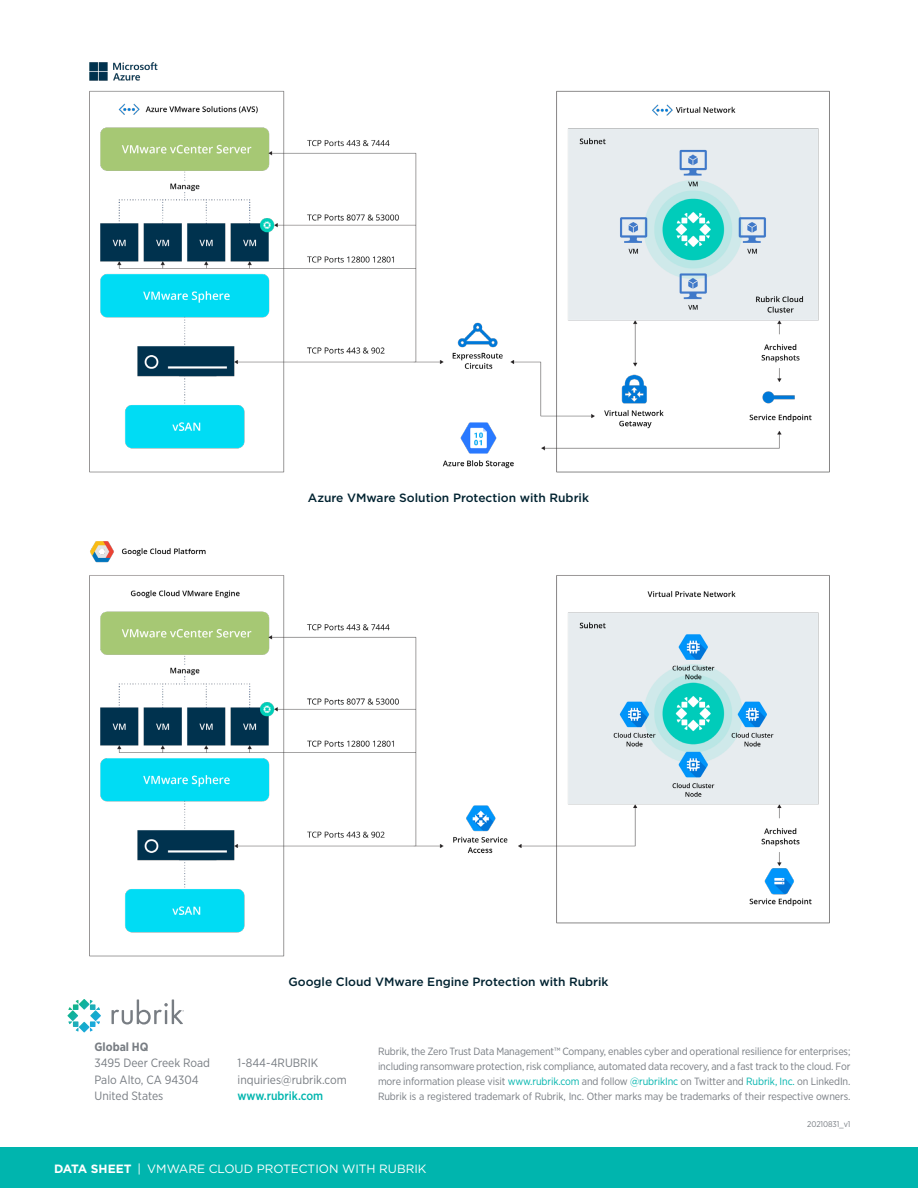
<style>
.page{position:relative;width:918px;height:1188px;background:#fff}
.page>*{position:absolute;margin:0;border:0;box-sizing:border-box;transform-origin:0 0}
.DATA_figure_text{font:500 12px "Gotham";color:#002230}
.t1{font:12px/16.5px "Gotham Narrow";color:#787d83}
.t2{font:12px "Gotham";color:#fff}
.t3{font:500 12px "Gotham Narrow";color:#00b5ae}
.t4{font:700 12px "Gotham Narrow";color:#787d83}
.t5{font:10.5px/15px "Gotham Narrow";letter-spacing:-.01em;color:#787d83;text-align:justify}
.t6{font:8.25px "Gotham Narrow";letter-spacing:-.01em;color:#787d83}
.s1{color:#00b5ae}
.s2{font-weight:700}
</style>
<div class="page">
<div style="left:0;top:1148px;width:918px;height:40px;background:#00b5ae"></div>
<svg style="left:68px;top:999px;width:33px;height:33px"></svg>
<svg style="left:112px;top:999px;width:72px;height:26px"></svg>
<img style="left:89px;top:62px;width:741px;height:411px">
<img style="left:89px;top:541px;width:741px;height:416px">
<p class="DATA_figure_text" style="left:308px;top:490px;width:283px">Azure VMware Solution Protection with Rubrik</p>
<p class="DATA_figure_text" style="left:288px;top:973px;width:322px">Google Cloud VMware Engine Protection with Rubrik</p>
<p class="t4" style="left:94px;top:1039px;width:55px">Global HQ</p>
<p class="t1" style="left:94px;top:1055px;width:117px">3495 Deer Creek Road<br>Palo Alto, CA 94304<br>United States</p>
<p class="t1" style="left:238px;top:1055px;width:111px">1-844-4RUBRIK inquiries@rubrik.com</p>
<p class="t3" style="left:238px;top:1088px;width:87px">www.rubrik.com</p>
<p class="t5" style="left:378px;top:1044px;width:474px">Rubrik, the Zero Trust Data Management™ Company, enables cyber and operational resilience for enterprises; including ransomware protection, risk compliance, automated data recovery, and a fast track to the cloud. For more information please visit <span class="s1">www.rubrik.com</span> and follow <span class="s1">@rubrikInc</span> on Twitter and <span class="s1">Rubrik, Inc.</span> on LinkedIn.<br>Rubrik is a registered trademark of Rubrik, Inc. Other marks may be trademarks of their respective owners.</p>
<p class="t6" style="left:807px;top:1119px;width:45px">20210831_v1</p>
<p class="t2" style="left:54px;top:1161px;width:374px"><span class="s2">DATA SHEET</span> | VMWARE CLOUD PROTECTION WITH RUBRIK</p>
</div>
